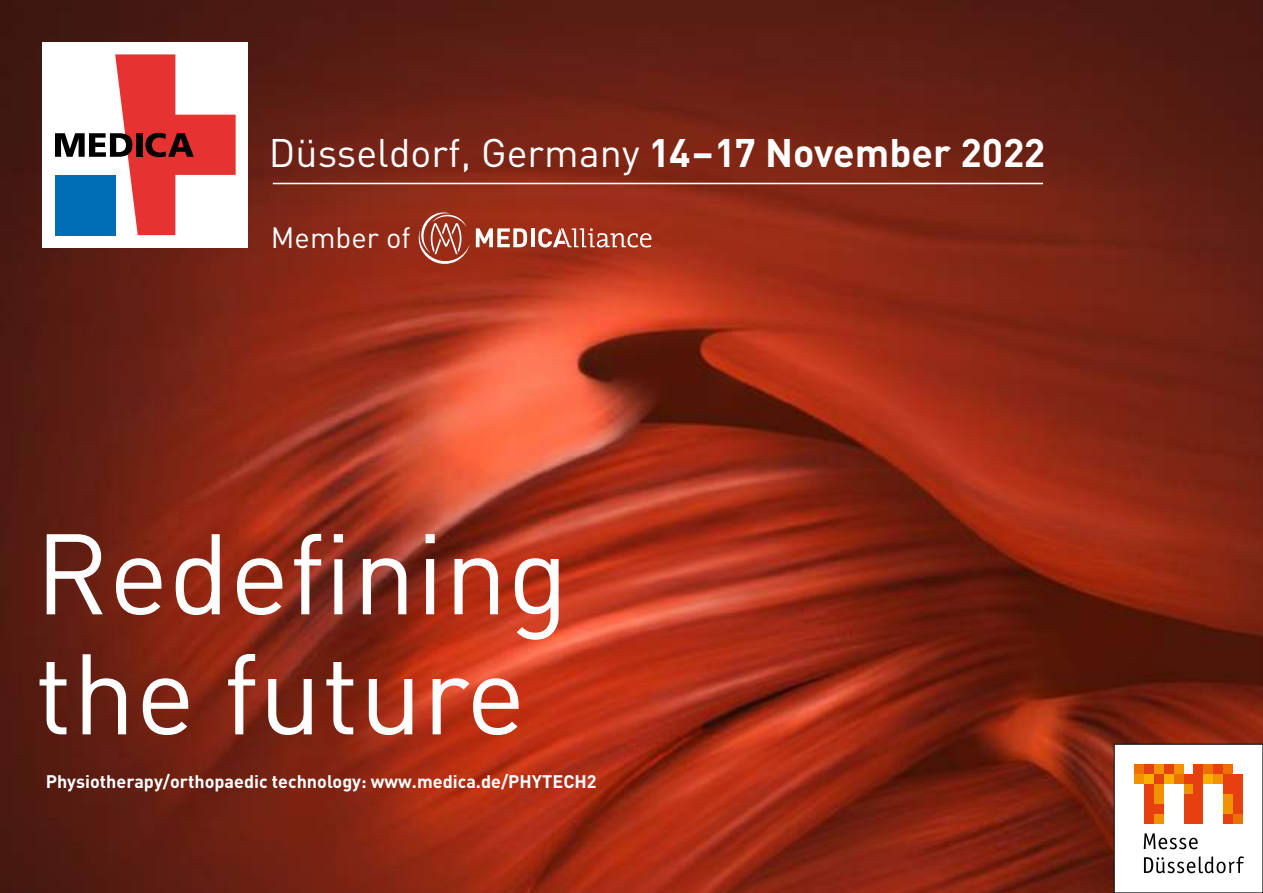
<style>
.page{position:relative;width:1263px;height:893px;background:#fff}
.page>*{position:absolute;margin:0;border:0;box-sizing:border-box;transform-origin:0 0}
.t1{font:112.5px/120px "DIN Pro";color:#fff}
.t2{font:39.3px "DIN Pro";color:#fff}
.t3{font:29.1px "DIN Pro";color:#fff}
.t4{font:700 18px "DIN Pro";color:#fff}
.s1{font-weight:700}
</style>
<div class="page">
<img style="left:0;top:0;width:1263px;height:893px">
<div style="left:43px;top:42px;width:205px;height:206px;background:#fff"></div>
<svg style="left:55px;top:54px;width:181px;height:181px"></svg>
<div style="left:1114px;top:744px;width:149px;height:149px;background:#fff"></div>
<svg style="left:1144px;top:856px;width:100px;height:17px"></svg>
<svg style="left:1144px;top:833px;width:54px;height:16px"></svg>
<div style="left:1134px;top:774px;width:10px;height:10px;background:#f39200"></div>
<div style="left:1144px;top:764px;width:10px;height:10px;background:#e74010"></div>
<div style="left:1144px;top:774px;width:10px;height:10px;background:#f9b000"></div>
<div style="left:1154px;top:764px;width:10px;height:10px;background:#f39200"></div>
<div style="left:1154px;top:774px;width:10px;height:10px;background:#e74010"></div>
<div style="left:1164px;top:764px;width:10px;height:10px;background:#e74010"></div>
<div style="left:1164px;top:774px;width:10px;height:10px;background:#f9b000"></div>
<div style="left:1174px;top:764px;width:9px;height:10px;background:#f39200"></div>
<div style="left:1174px;top:774px;width:9px;height:10px;background:#ed7102"></div>
<div style="left:1203px;top:764px;width:10px;height:10px;background:#ed7102"></div>
<div style="left:1203px;top:774px;width:10px;height:10px;background:#f9b000"></div>
<div style="left:1213px;top:764px;width:10px;height:10px;background:#e74010"></div>
<div style="left:1213px;top:774px;width:10px;height:10px;background:#f39200"></div>
<div style="left:1223px;top:764px;width:10px;height:10px;background:#ed7102"></div>
<div style="left:1223px;top:774px;width:10px;height:20px;background:#e74010"></div>
<div style="left:1233px;top:774px;width:10px;height:39px;background:#e74010"></div>
<div style="left:1144px;top:784px;width:10px;height:39px;background:#e74010"></div>
<div style="left:1154px;top:784px;width:10px;height:20px;background:#f39200"></div>
<div style="left:1154px;top:804px;width:10px;height:9px;background:#e74010"></div>
<div style="left:1154px;top:813px;width:10px;height:10px;background:#f39200"></div>
<div style="left:1223px;top:794px;width:10px;height:19px;background:#f39200"></div>
<div style="left:1233px;top:813px;width:10px;height:10px;background:#ed7102"></div>
<div style="left:1134px;top:764px;width:10px;height:10px;background:#ed7102"></div>
<div style="left:1183px;top:774px;width:10px;height:10px;background:#e74010"></div>
<div style="left:1183px;top:784px;width:10px;height:10px;background:#f39200"></div>
<div style="left:1183px;top:794px;width:10px;height:29px;background:#e74010"></div>
<div style="left:1193px;top:764px;width:10px;height:59px;background:#e74010"></div>
<div style="left:1223px;top:813px;width:10px;height:10px;background:#e74010"></div>
<svg style="left:476px;top:228px;width:51px;height:19px"></svg>
<hr style="left:531px;top:228px;width:3px;height:19px;background:#fff">
<svg style="left:538px;top:228px;width:113px;height:19px"></svg>
<svg style="left:418px;top:212px;width:52px;height:53px;background:#ae5745"></svg>
<hr style="left:273px;top:183px;width:770px;height:1px;background:#fff">
<h2 class="t2" style="left:269px;top:126px;width:778px">Düsseldorf, Germany <span class="s1">14–17 November 2022</span></h2>
<h3 class="t3" style="left:271px;top:218px;width:141px">Member of</h3>
<h1 class="t1" style="left:35px;top:509px;width:535px">Redefining the future</h1>
<p class="t4" style="left:46px;top:769px;width:552px">Physiotherapy/orthopaedic technology: www.medica.de/PHYTECH2</p>
</div>
